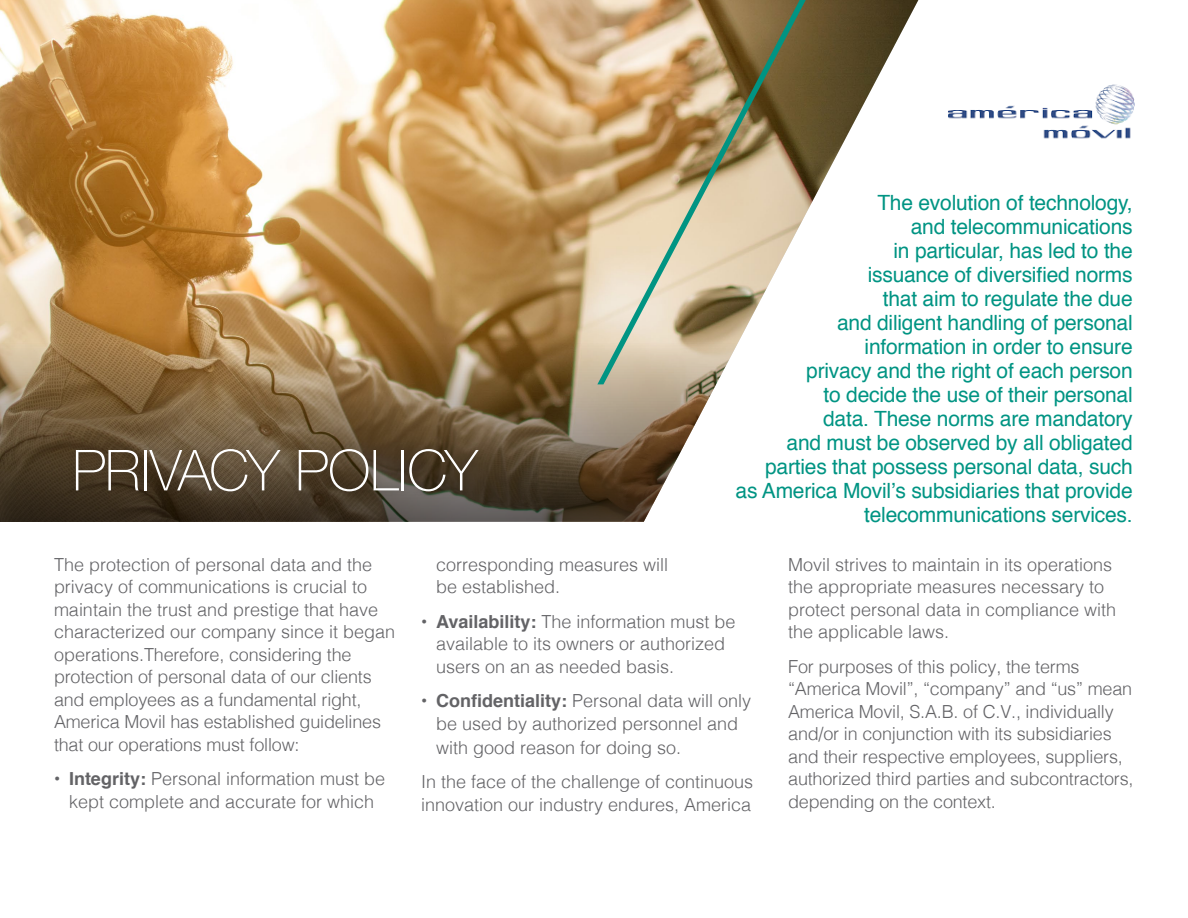
<style>
.page{position:relative;width:1188px;height:918px;background:#fff}
.page>*{position:absolute;margin:0;border:0;box-sizing:border-box;transform-origin:0 0}
.t1{font:100 56.55px "Helvetica Neue LT Std";letter-spacing:-.01em;color:#fff}
.cuerpo_de_texto_13{font:21px/24px "Helvetica";letter-spacing:-.01em;color:#009483;text-align:right}
.cuerpo_de_texto_13-2{font:300 18px/22.5px "Helvetica";color:#636366}
.s1{font-weight:700}
</style>
<div class="page">
<img style="left:0;top:0;width:918px;height:342px">
<svg style="left:0;top:342px;width:717px;height:180px;background:#7c674a"></svg>
<div style="left:67px;top:441px;width:418px;height:58px;background:#231f20;opacity:.3"></div>
<svg style="left:597px;top:0;width:209px;height:384px;background:#c2b08f"></svg>
<img style="left:948px;top:84px;width:187px;height:55px">
<p class="t1" style="left:72px;top:438px;width:407px">PRIVACY POLICY</p>
<p class="cuerpo_de_texto_13" style="left:736px;top:190px;width:399px">The evolution of technology,<br>and telecommunications<br>in particular, has led to the<br>issuance of diversified norms<br>that aim to regulate the due<br>and diligent handling of personal information in order to ensure<br>privacy and the right of each person<br>to decide the use of their personal<br>data. These norms are mandatory<br>and must be observed by all obligated parties that possess personal data, such<br>as America Movil’s subsidiaries that provide telecommunications services.</p>
<p class="cuerpo_de_texto_13-2" style="left:54px;top:552px;width:343px">The protection of personal data and the privacy of communications is crucial to maintain the trust and prestige that have characterized our company since it began operations.Therefore, considering the protection of personal data of our clients and employees as a fundamental right, America Movil has established guidelines that our operations must follow:</p>
<p class="cuerpo_de_texto_13-2" style="left:54px;top:767px;width:333px;text-align:center"><span class="s1">• Integrity:</span> Personal information must be kept complete and accurate for which</p>
<p class="cuerpo_de_texto_13-2" style="left:436px;top:552px;width:234px">corresponding measures will be established.</p>
<p class="cuerpo_de_texto_13-2" style="left:436px;top:609px;width:301px;text-indent:-15px"><span class="s1">• Availability:</span> The information must be available to its owners or authorized users on an as needed basis.</p>
<p class="cuerpo_de_texto_13-2" style="left:436px;top:688px;width:317px;line-height:23.2px;text-indent:-15px"><span class="s1">• Confidentiality:</span> Personal data will only be used by authorized personnel and with good reason for doing so.</p>
<p class="cuerpo_de_texto_13-2" style="left:421px;top:770px;width:334px">In the face of the challenge of continuous innovation our industry endures, America</p>
<p class="cuerpo_de_texto_13-2" style="left:788px;top:552px;width:330px">Movil strives to maintain in its operations the appropriate measures necessary to protect personal data in compliance with the applicable laws.</p>
<p class="cuerpo_de_texto_13-2" style="left:788px;top:654px;width:347px">For purposes of this policy, the terms “America Movil”, “company” and “us” mean America Movil, S.A.B. of C.V., individually and/or in conjunction with its subsidiaries and their respective employees, suppliers, authorized third parties and subcontractors, depending on the context.</p>
</div>
